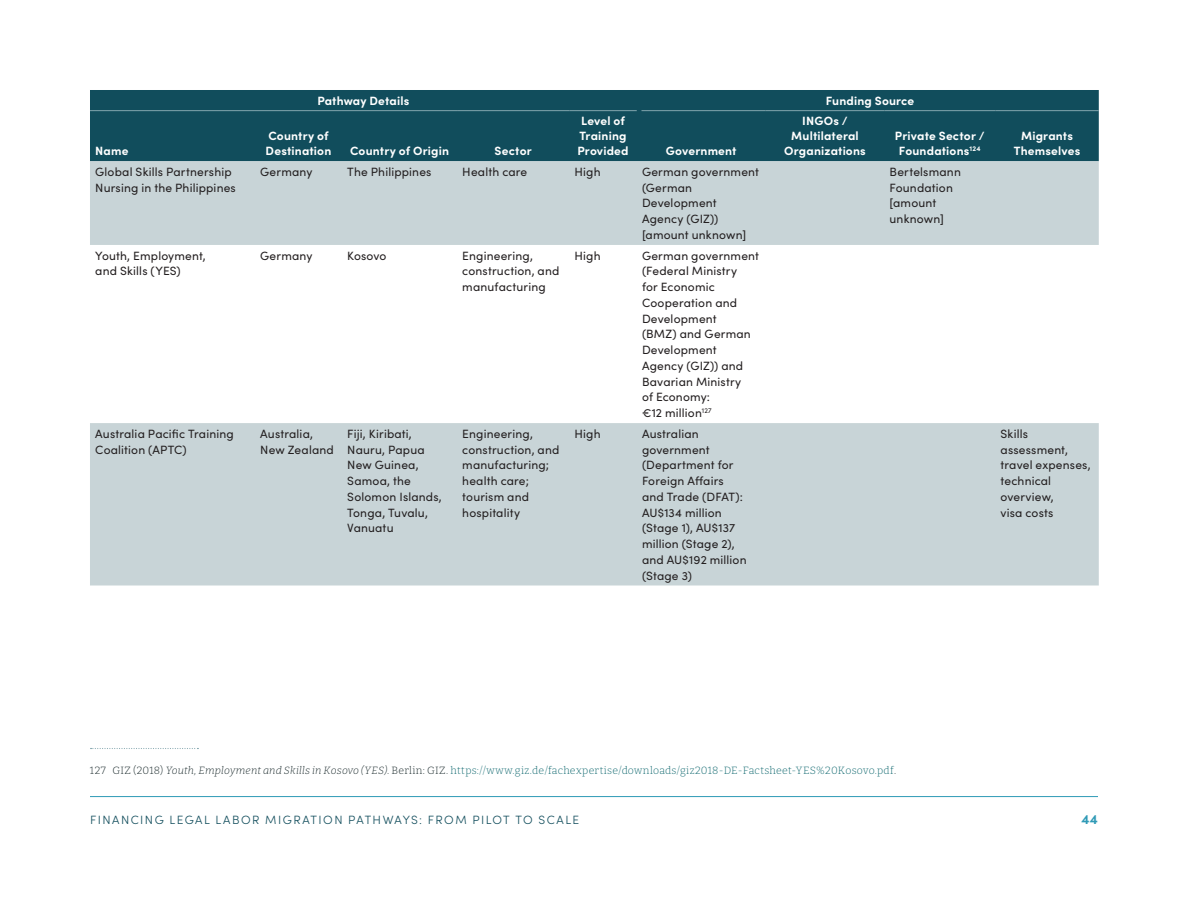
<style>
.page{position:relative;width:1188px;height:918px;background:#fff}
.page>*{position:absolute;margin:0;border:0;box-sizing:border-box;transform-origin:0 0}
.t1{font:700 13.5px "Sofia Pro";color:#2f9ab6}
._02_Table_text{font:12px/15.8px "Sofia Pro";letter-spacing:.015em;color:#231f20}
._02_Table_column_hea{font:700 12px/15px "Sofia Pro";letter-spacing:.015em;color:#fff;text-align:center}
.t2{font:300 12px "Sofia Pro";letter-spacing:.12em;color:#114d5c}
._01_Footnote_text_3d{font:300 10.5px "Bitter";letter-spacing:.025em;color:#0f686f}
.s1{color:#162628}
.s2{font-style:italic;color:#162628}
</style>
<div class="page">
<hr style="left:90px;top:796px;width:1008px;height:1px;background:#2f9ab6">
<div style="left:90px;top:90px;width:1009px;height:71px;background:#114d5c"></div>
<svg style="left:90px;top:161px;width:1009px;height:425px;fill:#c8d4d7"></svg>
<hr style="left:90px;top:110px;width:165px;height:1px;background:#82a5ad">
<hr style="left:255px;top:110px;width:87px;height:1px;background:#82a5ad">
<hr style="left:342px;top:110px;width:115px;height:1px;background:#82a5ad">
<hr style="left:457px;top:110px;width:112px;height:1px;background:#82a5ad">
<hr style="left:569px;top:110px;width:68px;height:1px;background:#82a5ad">
<hr style="left:641px;top:110px;width:125px;height:1px;background:#82a5ad">
<hr style="left:766px;top:110px;width:118px;height:1px;background:#82a5ad">
<hr style="left:884px;top:110px;width:111px;height:1px;background:#82a5ad">
<hr style="left:995px;top:110px;width:104px;height:1px;background:#82a5ad">
<svg style="left:91px;top:748px;width:107px;height:1px"></svg>
<p class="_02_Table_column_hea" style="left:95px;top:143px;width:35px">Name</p>
<p class="_02_Table_column_hea" style="left:317px;top:92px;width:94px">Pathway Details</p>
<p class="_02_Table_column_hea" style="left:826px;top:92px;width:90px">Funding Source</p>
<p class="_02_Table_column_hea" style="left:266px;top:128px;width:67px;text-align:left">Country of<br>Destination</p>
<p class="_02_Table_column_hea" style="left:350px;top:143px;width:101px">Country of Origin</p>
<p class="_02_Table_column_hea" style="left:495px;top:143px;width:39px">Sector</p>
<p class="_02_Table_column_hea" style="left:577px;top:113px;width:53px">Level of<br>Training<br>Provided</p>
<p class="_02_Table_column_hea" style="left:666px;top:143px;width:72px">Government</p>
<p class="_02_Table_column_hea" style="left:784px;top:113px;width:83px">INGOs /<br>Multilateral<br>Organizations</p>
<p class="_02_Table_column_hea" style="left:895px;top:128px;width:91px">Private Sector /<br>Foundations<sup>124</sup></p>
<p class="_02_Table_column_hea" style="left:1014px;top:128px;width:68px">Migrants<br>Themselves</p>
<p class="_02_Table_text" style="left:95px;top:163px;width:142px">Global Skills Partnership<br>Nursing in the Philippines</p>
<p class="_02_Table_text" style="left:260px;top:163px;width:54px">Germany</p>
<p class="_02_Table_text" style="left:347px;top:163px;width:86px">The Philippines</p>
<p class="_02_Table_text" style="left:462px;top:163px;width:67px">Health care</p>
<p class="_02_Table_text" style="left:575px;top:163px;width:28px">High</p>
<p class="_02_Table_text" style="left:642px;top:163px;width:119px">German government (German<br>Development<br>Agency (GIZ)) [amount unknown]</p>
<p class="_02_Table_text" style="left:890px;top:163px;width:73px">Bertelsmann<br>Foundation [amount unknown]</p>
<p class="_02_Table_text" style="left:95px;top:247px;width:112px">Youth, Employment, and Skills (YES)</p>
<p class="_02_Table_text" style="left:260px;top:247px;width:54px">Germany</p>
<p class="_02_Table_text" style="left:347px;top:247px;width:41px">Kosovo</p>
<p class="_02_Table_text" style="left:462px;top:247px;width:99px">Engineering, construction, and manufacturing</p>
<p class="_02_Table_text" style="left:575px;top:247px;width:28px">High</p>
<p class="_02_Table_text" style="left:642px;top:247px;width:119px">German government (Federal Ministry<br>for Economic<br>Cooperation and<br>Development<br>(BMZ) and German<br>Development<br>Agency (GIZ)) and<br>Bavarian Ministry<br>of Economy:<br>€12 million<sup>127</sup></p>
<p class="_02_Table_text" style="left:95px;top:425px;width:140px">Australia Pacific Training<br>Coalition (APTC)</p>
<p class="_02_Table_text" style="left:260px;top:425px;width:75px">Australia,<br>New Zealand</p>
<p class="_02_Table_text" style="left:347px;top:425px;width:96px">Fiji, Kiribati,<br>Nauru, Papua<br>New Guinea,<br>Samoa, the<br>Solomon Islands,<br>Tonga, Tuvalu,<br>Vanuatu</p>
<p class="_02_Table_text" style="left:462px;top:425px;width:99px">Engineering, construction, and manufacturing; health care; tourism and hospitality</p>
<p class="_02_Table_text" style="left:575px;top:425px;width:28px">High</p>
<p class="_02_Table_text" style="left:642px;top:425px;width:106px">Australian government (Department for<br>Foreign Affairs and Trade (DFAT):<br>AU$134 million (Stage 1), AU$137 million (Stage 2), and AU$192 million (Stage 3)</p>
<p class="_02_Table_text" style="left:1001px;top:425px;width:92px">Skills assessment, travel expenses, technical overview,<br>visa costs</p>
<p class="_01_Footnote_text_3d" style="left:90px;top:764px;width:808px"><span class="s1">127 GIZ (2018)</span> <span class="s2">Youth, Employment and Skills in Kosovo (YES)</span><span class="s1">. Berlin: GIZ.</span> https://www.giz.de/fachexpertise/downloads/giz2018-DE-Factsheet-YES%20Kosovo.pdf<span class="s1">.</span></p>
<p class="t2" style="left:90px;top:811px;width:491px">FINANCING LEGAL LABOR MIGRATION PATHWAYS: FROM PILOT TO SCALE</p>
<p class="t1" style="left:1081px;top:809px;width:18px">44</p>
</div>
